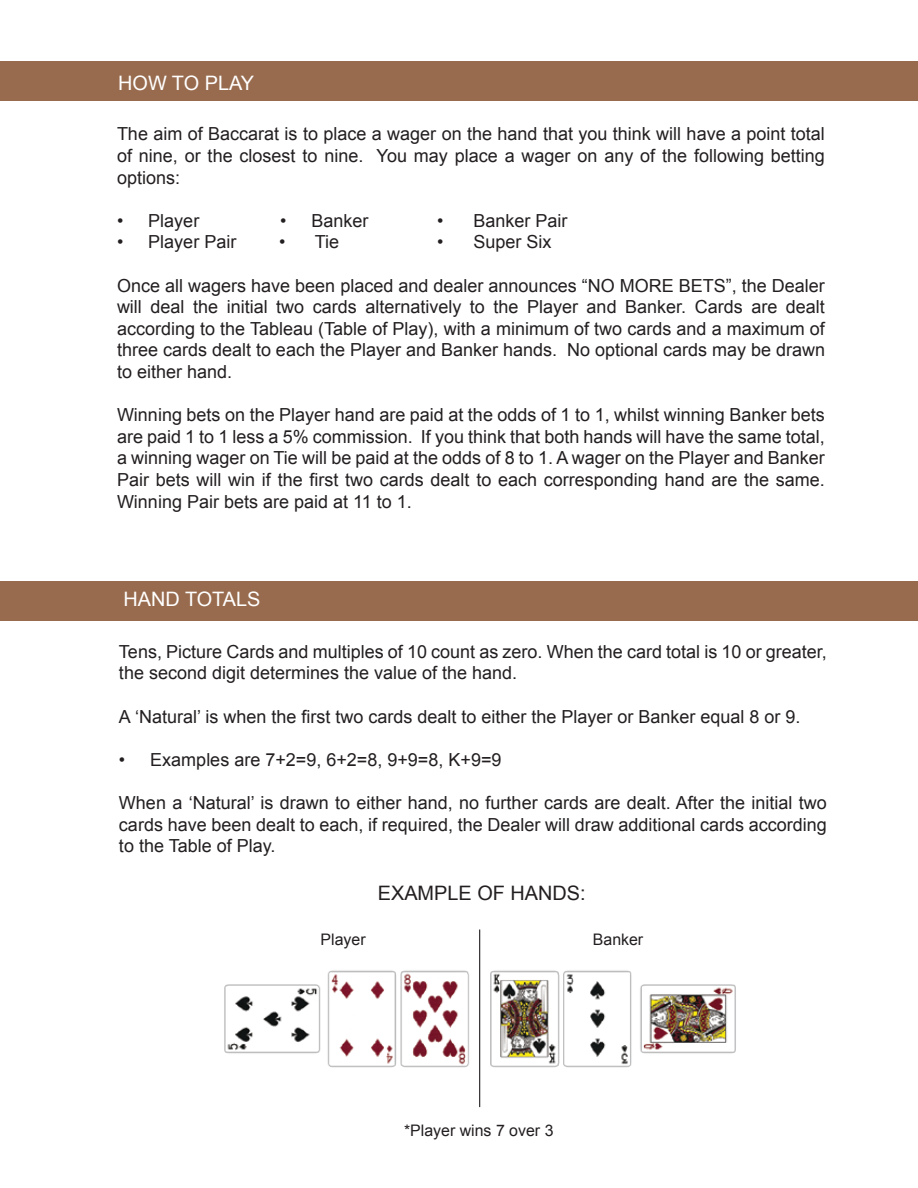
<style>
.page{position:relative;width:918px;height:1188px;background:#fff}
.page>*{position:absolute;margin:0;border:0;box-sizing:border-box;transform-origin:0 0}
.t1{font:19.95px "Arial";color:#fff}
.t2{font:19.95px "Arial";color:#231f20}
.t3{font:18px/21.6px "Arial";color:#231f20;text-align:justify}
.t4{font:15.9px "Arial";color:#231f20}
</style>
<div class="page">
<div style="left:0;top:61px;width:918px;height:40px;background:#986b4e"></div>
<div style="left:0;top:581px;width:918px;height:40px;background:#986b4e"></div>
<hr style="left:479px;top:930px;width:1px;height:177px;background:#231f20">
<img style="left:224px;top:968px;width:512px;height:101px">
<p class="t1" style="left:118px;top:70px;width:138px">HOW TO PLAY</p>
<p class="t3" style="left:117px;top:123px;width:709px">The aim of Baccarat is to place a wager on the hand that you think will have a point total of nine, or the closest to nine. You may place a wager on any of the following betting options:</p>
<p class="t3" style="left:117px;top:210px;width:84px">• Player</p>
<p class="t3" style="left:280px;top:210px;width:90px">• Banker</p>
<p class="t3" style="left:437px;top:210px;width:132px">• Banker Pair</p>
<p class="t3" style="left:117px;top:231px;width:121px">• Player Pair</p>
<p class="t3" style="left:279px;top:231px;width:62px">• Tie</p>
<p class="t3" style="left:437px;top:231px;width:116px">• Super Six</p>
<p class="t3" style="left:117px;top:275px;width:710px">Once all wagers have been placed and dealer announces “NO MORE BETS”, the Dealer will deal the initial two cards alternatively to the Player and Banker. Cards are dealt according to the Tableau (Table of Play), with a minimum of two cards and a maximum of three cards dealt to each the Player and Banker hands. No optional cards may be drawn to either hand.</p>
<p class="t3" style="left:117px;top:404px;width:709px">Winning bets on the Player hand are paid at the odds of 1 to 1, whilst winning Banker bets are paid 1 to 1 less a 5% commission. If you think that both hands will have the same total, a winning wager on Tie will be paid at the odds of 8 to 1. A wager on the Player and Banker Pair bets will win if the first two cards dealt to each corresponding hand are the same.<br>Winning Pair bets are paid at 11 to 1.</p>
<p class="t1" style="left:123px;top:586px;width:139px">HAND TOTALS</p>
<p class="t3" style="left:119px;top:641px;width:709px">Tens, Picture Cards and multiples of 10 count as zero. When the card total is 10 or greater, the second digit determines the value of the hand.</p>
<p class="t3" style="left:119px;top:706px;width:683px">A ‘Natural’ is when the first two cards dealt to either the Player or Banker equal 8 or 9.</p>
<p class="t3" style="left:119px;top:749px;width:384px">• Examples are 7+2=9, 6+2=8, 9+9=8, K+9=9</p>
<p class="t3" style="left:119px;top:792px;width:710px">When a ‘Natural’ is drawn to either hand, no further cards are dealt. After the initial two cards have been dealt to each, if required, the Dealer will draw additional cards according to the Table of Play.</p>
<p class="t2" style="left:378px;top:880px;width:209px">EXAMPLE OF HANDS:</p>
<p class="t4" style="left:321px;top:929px;width:47px">Player</p>
<p class="t4" style="left:593px;top:929px;width:52px">Banker</p>
<p class="t4" style="left:404px;top:1120px;width:151px">*Player wins 7 over 3</p>
</div>
